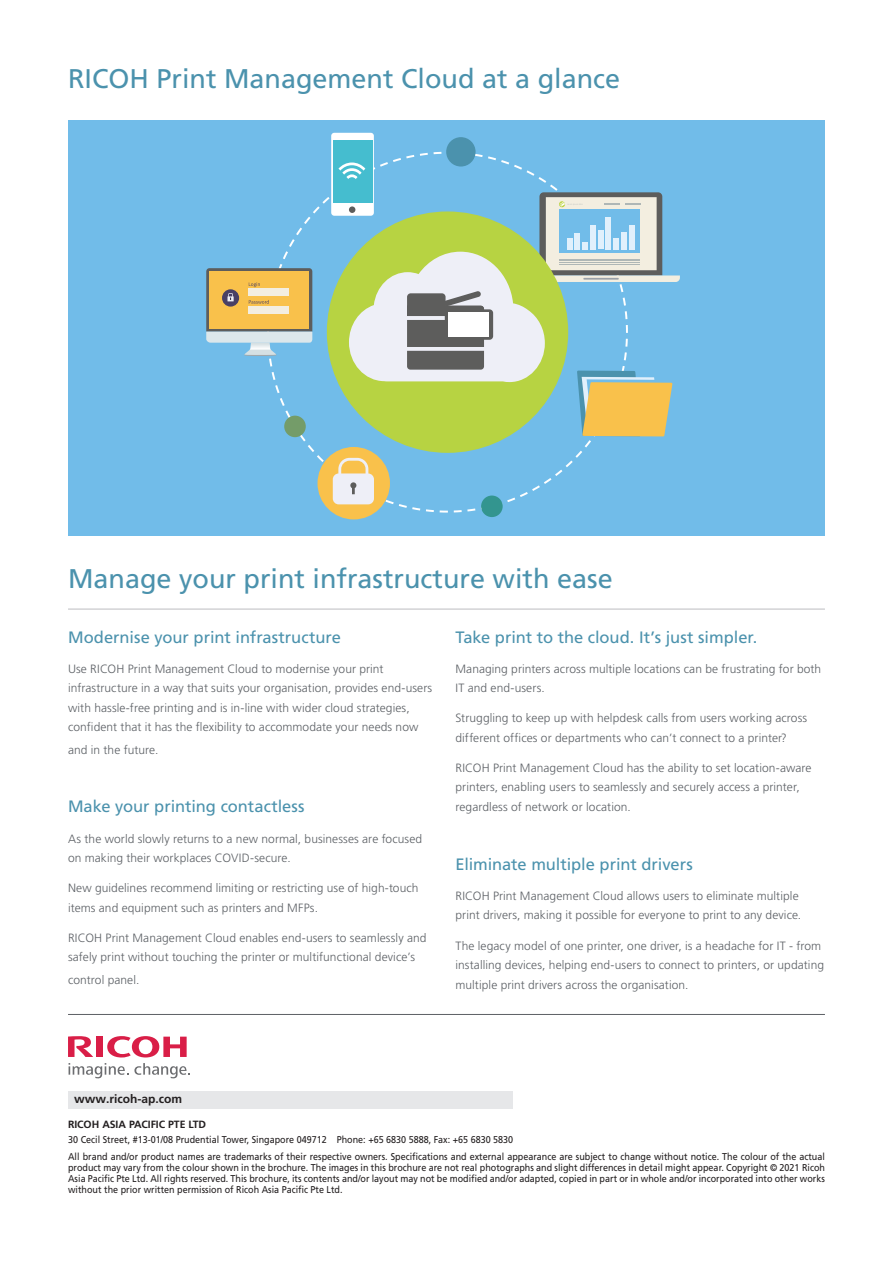
<style>
.page{position:relative;width:893px;height:1263px;background:#fff}
.page>*{position:absolute;margin:0;border:0;box-sizing:border-box;transform-origin:0 0}
.t1{font:27px "Frutiger LT Pro";color:#4b92ad}
.Body_with_space_afte{font:16.5px "Frutiger LT Pro";letter-spacing:-.005em;color:#4b92ad}
.Body_with_space_afte-2{font:300 12px/19.5px "Frutiger LT Pro";letter-spacing:.005em;color:#5c6065}
.t2{font:700 12px "Frutiger LT Pro";color:#231f20}
.t3{font:700 10.5px "Frutiger LT Pro";letter-spacing:-.01em;color:#231f20}
.t4{font:9.9px/11.2px "Frutiger LT Pro";color:#231f20;text-align:justify;scale:.91 1}
</style>
<div class="page">
<hr style="left:68px;top:609px;width:757px;height:1px;background:#bcbdc0">
<hr style="left:68px;top:1014px;width:757px;height:1px;background:#5c6065">
<div style="left:68px;top:120px;width:757px;height:416px;background:#71bce9"></div>
<svg style="left:269px;top:152px;width:359px;height:361px"></svg>
<div style="left:331px;top:133px;width:43px;height:83px;background:linear-gradient(to right,#fff,#fff);border-radius:3px"></div>
<div style="left:333px;top:141px;width:39px;height:62px;background:#45bdcf"></div>
<div style="left:284px;top:416px;width:22px;height:21px;background:#749c69;border-radius:50%"></div>
<div style="left:317px;top:447px;width:73px;height:72px;background:#f9c14b;border-radius:50%"></div>
<svg style="left:333px;top:458px;width:41px;height:46px"></svg>
<svg style="left:206px;top:268px;width:106px;height:88px;background:#cfbc85"></svg>
<div style="left:327px;top:211px;width:241px;height:242px;background:#b7d342;border-radius:50%"></div>
<div style="left:481px;top:495px;width:22px;height:22px;background:#33958f;border-radius:50%"></div>
<div style="left:446px;top:137px;width:30px;height:30px;background:#4b92ad;border-radius:50%"></div>
<svg style="left:349px;top:192px;width:331px;height:244px"></svg>
<div style="left:445px;top:309px;width:48px;height:31px;background:#5d5d5c;border-radius:4px"></div>
<div style="left:449px;top:312px;width:40px;height:25px;background:#fff"></div>
<svg style="left:338px;top:162px;width:27px;height:17px"></svg>
<div style="left:349px;top:206px;width:6px;height:7px;background:#5d5d5c;border-radius:50%"></div>
<div style="left:68px;top:1091px;width:445px;height:17px;background:#e6e7e9"></div>
<svg style="left:107px;top:1036px;width:80px;height:21px"></svg>
<div style="left:96px;top:1037px;width:7px;height:20px;background:#d91e47"></div>
<svg style="left:68px;top:1036px;width:25px;height:21px"></svg>
<svg style="left:69px;top:1063px;width:121px;height:16px"></svg>
<p class="t1" style="left:68px;top:63px;width:554px">RICOH Print Management Cloud at a glance</p>
<p class="t1" style="left:68px;top:563px;width:546px">Manage your print infrastructure with ease</p>
<p class="Body_with_space_afte" style="left:68px;top:627px;width:274px">Modernise your print infrastructure</p>
<p class="Body_with_space_afte-2" style="left:68px;top:659px;width:366px">Use RICOH Print Management Cloud to modernise your print infrastructure in a way that suits your organisation, provides end-users with hassle-free printing and is in-line with wider cloud strategies, confident that it has the flexibility to accommodate your needs now</p>
<p class="Body_with_space_afte-2" style="left:68px;top:740px;width:92px">and in the future.</p>
<p class="Body_with_space_afte" style="left:455px;top:627px;width:303px">Take print to the cloud. It’s just simpler.</p>
<p class="Body_with_space_afte-2" style="left:455px;top:659px;width:367px">Managing printers across multiple locations can be frustrating for both<br>IT and end-users.</p>
<p class="Body_with_space_afte-2" style="left:455px;top:708px;width:353px">Struggling to keep up with helpdesk calls from users working across different offices or departments who can’t connect to a printer?</p>
<p class="Body_with_space_afte-2" style="left:455px;top:758px;width:358px">RICOH Print Management Cloud has the ability to set location-aware printers, enabling users to seamlessly and securely access a printer, regardless of network or location.</p>
<p class="Body_with_space_afte" style="left:68px;top:797px;width:238px">Make your printing contactless</p>
<p class="Body_with_space_afte-2" style="left:68px;top:829px;width:356px">As the world slowly returns to a new normal, businesses are focused on making their workplaces COVID-secure.</p>
<p class="Body_with_space_afte-2" style="left:68px;top:878px;width:352px">New guidelines recommend limiting or restricting use of high-touch items and equipment such as printers and MFPs.</p>
<p class="Body_with_space_afte-2" style="left:68px;top:928px;width:360px">RICOH Print Management Cloud enables end-users to seamlessly and safely print without touching the printer or multifunctional device’s</p>
<p class="Body_with_space_afte-2" style="left:68px;top:970px;width:73px">control panel.</p>
<p class="Body_with_space_afte" style="left:455px;top:854px;width:239px">Eliminate multiple print drivers</p>
<p class="Body_with_space_afte-2" style="left:455px;top:886px;width:347px">RICOH Print Management Cloud allows users to eliminate multiple print drivers, making it possible for everyone to print to any device.</p>
<p class="Body_with_space_afte-2" style="left:455px;top:936px;width:370px">The legacy model of one printer, one driver, is a headache for IT - from installing devices, helping end-users to connect to printers, or updating multiple print drivers across the organisation.</p>
<p class="t2" style="left:74px;top:1092px;width:109px">www.ricoh-ap.com</p>
<p class="t4" style="left:68px;top:1134px;width:491px">30 Cecil Street, #13-01/08 Prudential Tower, Singapore 049712 Phone: +65 6830 5888, Fax: +65 6830 5830</p>
<p class="t3" style="left:68px;top:1118px;width:139px">RICOH ASIA PACIFIC PTE LTD</p>
<p class="t4" style="left:68px;top:1150px;width:833px">All brand and/or product names are trademarks of their respective owners. Specifications and external appearance are subject to change without notice. The colour of the actual product may vary from the colour shown in the brochure. The images in this brochure are not real photographs and slight differences in detail might appear. Copyright © 2021 Ricoh Asia Pacific Pte Ltd. All rights reserved. This brochure, its contents and/or layout may not be modified and/or adapted, copied in part or in whole and/or incorporated into other works without the prior written permission of Ricoh Asia Pacific Pte Ltd.</p>
</div>
